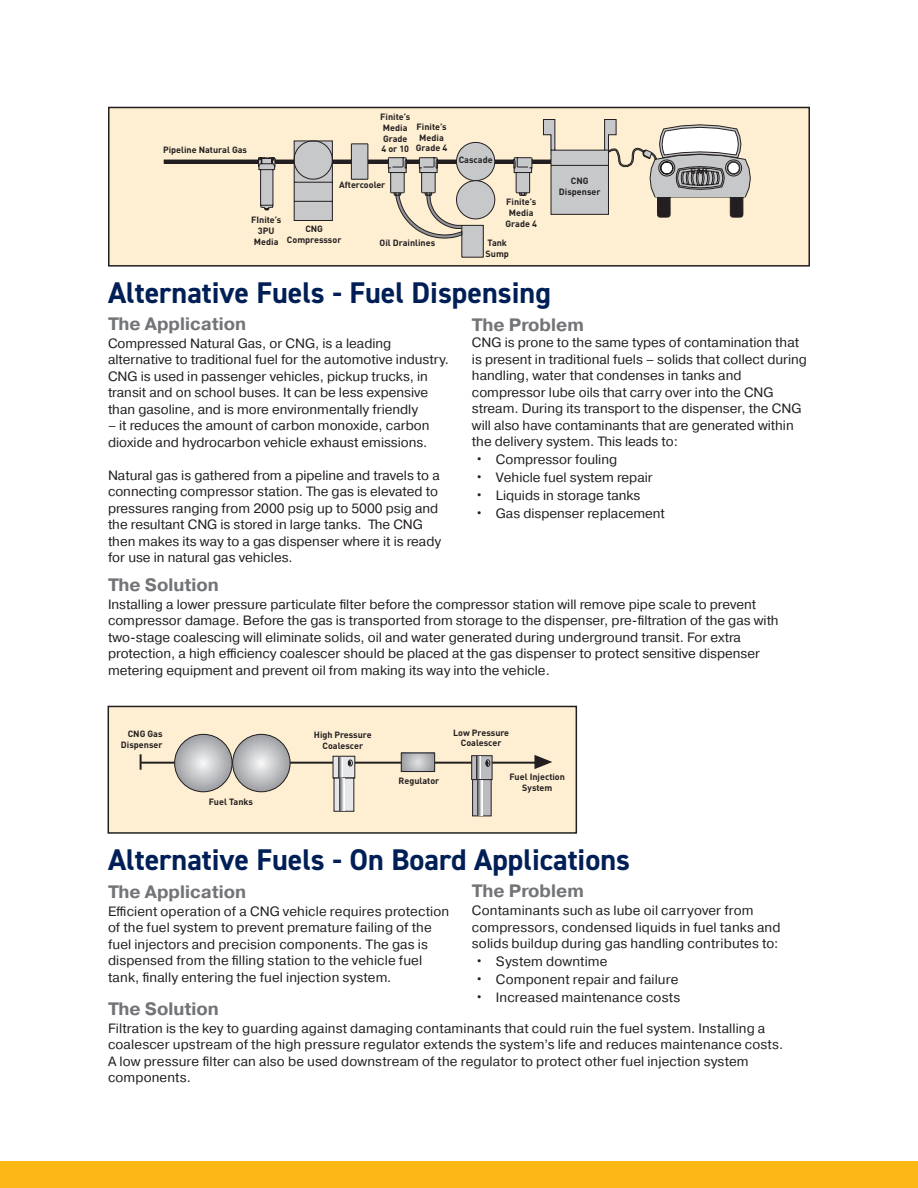
<style>
.page{position:relative;width:918px;height:1188px;background:#fff}
.page>*{position:absolute;margin:0;border:0;box-sizing:border-box;transform-origin:0 0}
.t1{font:700 30px "DIN2014";color:#001f56}
.t2{font:700 18px "Pragmatica";color:#727477}
.t3{font:13.5px/16.5px "Pragmatica";color:#231f20}
.t4{font:700 9px/10.8px "DINOT";color:#231f20;text-align:center}
.s1{font-size:15px}
</style>
<div class="page">
<div style="left:0;top:1161px;width:918px;height:27px;background:#fcb814"></div>
<div style="left:109px;top:107px;width:700px;height:159px;background:#feefd2"></div>
<div style="left:108px;top:107px;width:702px;height:160px;border:2px solid #231f20"></div>
<div style="left:164px;top:160px;width:95px;height:4px;border:1px solid #231f20"></div>
<svg style="left:258px;top:124px;width:493px;height:134px"></svg>
<div style="left:108px;top:706px;width:468px;height:127px;background:#feefd2"></div>
<div style="left:108px;top:706px;width:469px;height:128px;border:2px solid #231f20"></div>
<hr style="left:141px;top:762px;width:399px;height:2px;background:#231f20">
<svg style="left:534px;top:755px;width:18px;height:14px"></svg>
<div style="left:333px;top:756px;width:22px;height:23px;background:#e6e7e9;border:1px solid #231f20"></div>
<div style="left:334px;top:778px;width:20px;height:34px;background:#e6e7e9"></div>
<svg style="left:338px;top:757px;width:15px;height:21px"></svg>
<hr style="left:339px;top:778px;width:1px;height:33px;background:#3d3d3e">
<hr style="left:340px;top:778px;width:1px;height:33px;background:#696a6d">
<hr style="left:341px;top:778px;width:1px;height:33px;background:#8d8f92">
<hr style="left:342px;top:778px;width:1px;height:33px;background:#babbbe">
<hr style="left:343px;top:778px;width:1px;height:33px;background:#e1e2e4">
<hr style="left:344px;top:778px;width:1px;height:33px;background:#fff">
<svg style="left:175px;top:734px;width:115px;height:58px"></svg>
<div style="left:232px;top:734px;width:59px;height:58px;border:1px solid #231f20;border-radius:50%"></div>
<svg style="left:403px;top:754px;width:30px;height:16px"></svg>
<div style="left:401px;top:752px;width:34px;height:20px;border:1px solid #231f20"></div>
<svg style="left:471px;top:755px;width:22px;height:25px"></svg>
<div style="left:473px;top:780px;width:18px;height:36px;background:#bcbdc0"></div>
<div style="left:472px;top:779px;width:20px;height:37px;border:1px solid #231f20"></div>
<svg style="left:477px;top:756px;width:13px;height:23px"></svg>
<hr style="left:477px;top:780px;width:1px;height:36px;background:#2b292a">
<hr style="left:478px;top:780px;width:1px;height:36px;background:#636366">
<hr style="left:479px;top:780px;width:1px;height:36px;background:#8d8f92">
<hr style="left:480px;top:780px;width:1px;height:36px;background:#b3b4b8">
<hr style="left:481px;top:780px;width:1px;height:36px;background:#e1e2e4">
<hr style="left:482px;top:780px;width:1px;height:36px;background:#fff">
<svg style="left:140px;top:754px;width:2px;height:16px"></svg>
<p class="t4" style="left:163px;top:144px;width:86px">Pipeline Natural Gas</p>
<p class="t4" style="left:380px;top:111px;width:31px;text-align:left">Finite’s<br>Media<br>Grade<br>4 or 10</p>
<p class="t4" style="left:416px;top:121px;width:33px">Finite’s<br>Media<br>Grade 4</p>
<p class="t4" style="left:339px;top:179px;width:48px">Aftercooler</p>
<p class="t4" style="left:251px;top:214px;width:32px">FInite’s<br>3PU<br>Media</p>
<p class="t4" style="left:287px;top:223px;width:56px">CNG<br>Compresssor</p>
<p class="t4" style="left:380px;top:237px;width:57px">Oil Drainlines</p>
<p class="t4" style="left:459px;top:154px;width:35px">Cascade</p>
<p class="t4" style="left:506px;top:196px;width:33px">Finite’s<br>Media<br>Grade 4</p>
<p class="t4" style="left:486px;top:237px;width:25px;text-align:left">Tank<br>Sump</p>
<p class="t4" style="left:559px;top:175px;width:43px">CNG<br>Dispenser</p>
<p class="t4" style="left:691px;top:165px;width:19px">CAR</p>
<h1 class="t1" style="left:108px;top:273px;width:444px">Alternative Fuels - Fuel Dispensing</h1>
<h2 class="t2" style="left:108px;top:312px;width:140px">The Application</h2>
<p class="t3" style="left:108px;top:335px;width:342px">Compressed Natural Gas, or CNG, is a leading alternative to traditional fuel for the automotive industry.<br>CNG is used in passenger vehicles, pickup trucks, in transit and on school buses. It can be less expensive than gasoline, and is more environmentally friendly</p>
<p class="t3" style="left:108px;top:418px;width:323px">– it reduces the amount of carbon monoxide, carbon dioxide and hydrocarbon vehicle exhaust emissions.</p>
<p class="t3" style="left:108px;top:467px;width:335px">Natural gas is gathered from a pipeline and travels to a connecting compressor station. The gas is elevated to pressures ranging from 2000 psig up to 5000 psig and the resultant CNG is stored in large tanks. The CNG then makes its way to a gas dispenser where it is ready for use in natural gas vehicles.</p>
<h2 class="t2" style="left:472px;top:313px;width:113px">The Problem</h2>
<p class="t3" style="left:472px;top:335px;width:337px">CNG is prone to the same types of contamination that is present in traditional fuels – solids that collect during handling, water that condenses in tanks and compressor lube oils that carry over into the CNG stream. During its transport to the dispenser, the CNG will also have contaminants that are generated within the delivery system. This leads to:</p>
<p class="t3" style="left:475px;top:452px;width:144px"><span class="s1">•</span> Compressor fouling</p>
<p class="t3" style="left:475px;top:470px;width:179px"><span class="s1">•</span> Vehicle fuel system repair</p>
<p class="t3" style="left:475px;top:488px;width:167px"><span class="s1">•</span> Liquids in storage tanks</p>
<p class="t3" style="left:475px;top:506px;width:192px"><span class="s1">•</span> Gas dispenser replacement</p>
<h2 class="t2" style="left:108px;top:573px;width:112px">The Solution</h2>
<p class="t3" style="left:108px;top:596px;width:672px">Installing a lower pressure particulate filter before the compressor station will remove pipe scale to prevent compressor damage. Before the gas is transported from storage to the dispenser, pre-filtration of the gas with two-stage coalescing will eliminate solids, oil and water generated during underground transit. For extra protection, a high efficiency coalescer should be placed at the gas dispenser to protect sensitive dispenser metering equipment and prevent oil from making its way into the vehicle.</p>
<p class="t4" style="left:121px;top:728px;width:43px;text-align:right">CNG Gas<br>Dispenser</p>
<p class="t4" style="left:209px;top:796px;width:46px">Fuel Tanks</p>
<p class="t4" style="left:314px;top:729px;width:59px">High Pressure<br>Coalescer</p>
<p class="t4" style="left:453px;top:727px;width:58px">Low Pressure<br>Coalescer</p>
<p class="t4" style="left:399px;top:775px;width:42px">Regulator</p>
<p class="t4" style="left:510px;top:771px;width:57px">Fuel Injection<br>System</p>
<h1 class="t1" style="left:108px;top:840px;width:524px">Alternative Fuels - On Board Applications</h1>
<h2 class="t2" style="left:472px;top:879px;width:113px">The Problem</h2>
<p class="t3" style="left:472px;top:903px;width:310px">Contaminants such as lube oil carryover from compressors, condensed liquids in fuel tanks and solids buildup during gas handling contributes to:</p>
<p class="t3" style="left:475px;top:954px;width:134px"><span class="s1">•</span> System downtime</p>
<p class="t3" style="left:475px;top:972px;width:205px"><span class="s1">•</span> Component repair and failure</p>
<p class="t3" style="left:475px;top:990px;width:207px"><span class="s1">•</span> Increased maintenance costs</p>
<h2 class="t2" style="left:108px;top:997px;width:112px">The Solution</h2>
<p class="t3" style="left:108px;top:1020px;width:677px">Filtration is the key to guarding against damaging contaminants that could ruin the fuel system. Installing a coalescer upstream of the high pressure regulator extends the system’s life and reduces maintenance costs.<br>A low pressure filter can also be used downstream of the regulator to protect other fuel injection system components.</p>
<h2 class="t2" style="left:108px;top:880px;width:140px">The Application</h2>
<p class="t3" style="left:108px;top:903px;width:343px">Efficient operation of a CNG vehicle requires protection of the fuel system to prevent premature failing of the fuel injectors and precision components. The gas is dispensed from the filling station to the vehicle fuel tank, finally entering the fuel injection system.</p>
</div>
